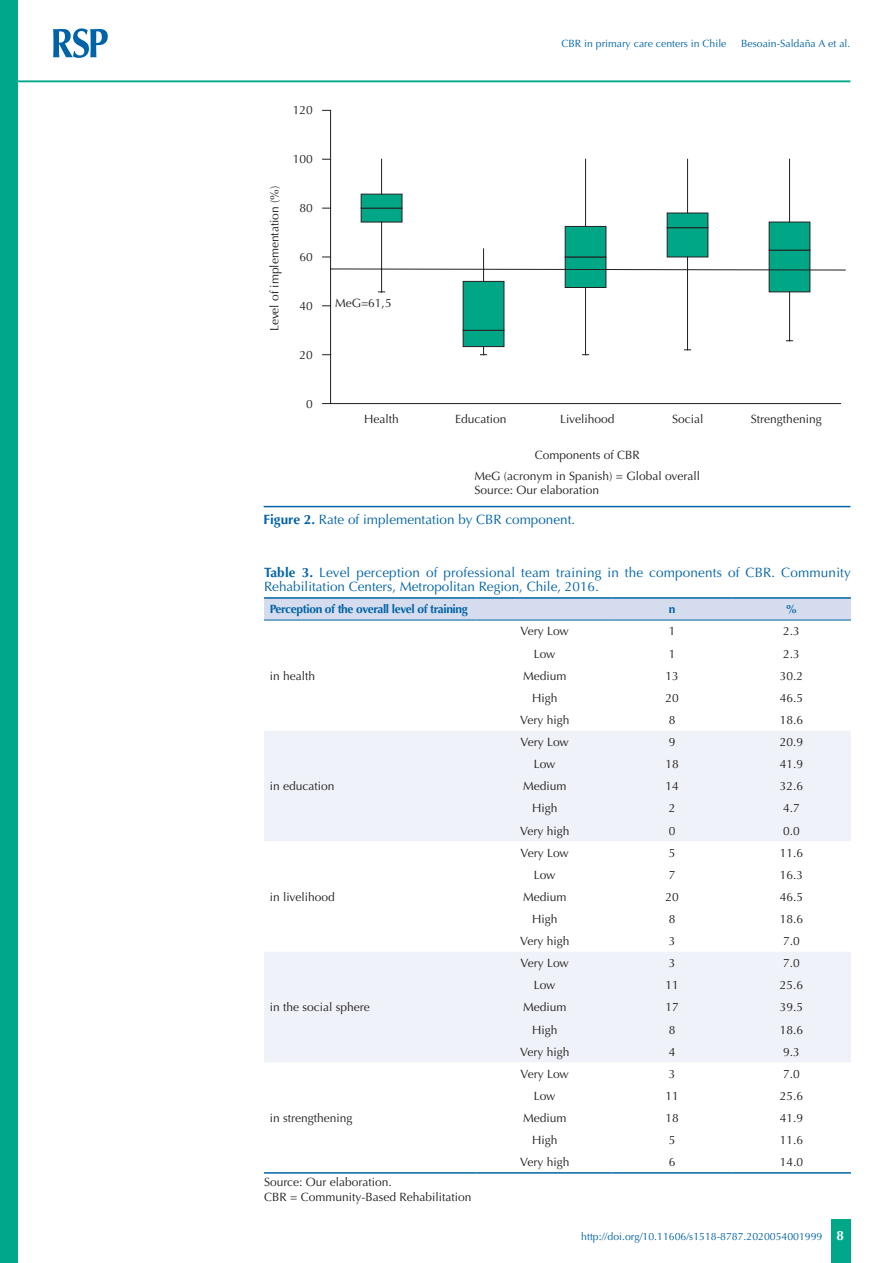
<style>
.page{position:relative;width:893px;height:1263px;background:#fff}
.page>*{position:absolute;margin:0;border:0;box-sizing:border-box;transform-origin:0 0}
.Table_Title{font:13.5px/14.2px "Optima";letter-spacing:.015em;color:#0163a7}
.Figuras_Título{font:13.5px "Optima";color:#0163a7}
.t1{font:700 13.5px "Optima";color:#fff}
.Tabela{font:12px "Optima";color:#231f20}
.Tabela_nota{font:12px/20.7px "Optima";color:#231f20;text-align:center}
.Tabela_head{font:700 12px "Optima";letter-spacing:-.03em;color:#0163a7}
.t2{font:10.5px "Optima";color:#0163a7}
.s1{font-weight:700}
</style>
<div class="page">
<div style="left:831px;top:1220px;width:20px;height:43px;background:#00a788"></div>
<div style="left:0;top:0;width:18px;height:1263px;background:#00a788"></div>
<svg style="left:53px;top:28px;width:55px;height:30px"></svg>
<hr style="left:18px;top:80px;width:832px;height:2px;background:#00a788">
<hr style="left:264px;top:506px;width:586px;height:1px;background:#0163a7">
<svg style="left:322px;top:110px;width:524px;height:294px"></svg>
<div style="left:264px;top:599px;width:587px;height:21px;background:#d4dced"></div>
<svg style="left:264px;top:731px;width:587px;height:331px;fill:#eff2f8"></svg>
<hr style="left:264px;top:597px;width:213px;height:2px;background:#0163a7">
<hr style="left:477px;top:597px;width:136px;height:2px;background:#0163a7">
<hr style="left:613px;top:597px;width:119px;height:2px;background:#0163a7">
<hr style="left:732px;top:597px;width:119px;height:2px;background:#0163a7">
<hr style="left:264px;top:620px;width:213px;height:1px;background:#0163a7">
<hr style="left:477px;top:620px;width:136px;height:1px;background:#0163a7">
<hr style="left:613px;top:620px;width:119px;height:1px;background:#0163a7">
<hr style="left:732px;top:620px;width:119px;height:1px;background:#0163a7">
<hr style="left:264px;top:1172px;width:213px;height:1px;background:#0163a7">
<hr style="left:477px;top:1172px;width:136px;height:1px;background:#0163a7">
<hr style="left:613px;top:1172px;width:119px;height:1px;background:#0163a7">
<hr style="left:732px;top:1172px;width:119px;height:1px;background:#0163a7">
<p class="Tabela_nota" style="left:293px;top:100px;width:22px">120</p>
<p class="Tabela_nota" style="left:264px;top:331px;width:147px;rotate:-90deg">Level of implementation (%)</p>
<p class="Tabela_nota" style="left:293px;top:149px;width:22px">100</p>
<p class="Tabela_nota" style="left:299px;top:198px;width:15px">80</p>
<p class="Tabela_nota" style="left:299px;top:247px;width:15px">60</p>
<p class="Tabela_nota" style="left:299px;top:296px;width:15px">40</p>
<p class="Tabela_nota" style="left:299px;top:344px;width:15px">20</p>
<p class="Tabela_nota" style="left:306px;top:393px;width:8px">0</p>
<p class="Tabela_nota" style="left:335px;top:293px;width:58px">MeG=61,5</p>
<p class="t2" style="left:561px;top:37px;width:167px">CBR in primary care centers in Chile</p>
<p class="t2" style="left:741px;top:37px;width:111px">Besoain-Saldaña A et al.</p>
<p class="Tabela_nota" style="left:364px;top:409px;width:36px">Health</p>
<p class="Tabela_nota" style="left:455px;top:409px;width:53px">Education</p>
<p class="Tabela_nota" style="left:560px;top:409px;width:56px">Livelihood</p>
<p class="Tabela_nota" style="left:672px;top:409px;width:33px">Social</p>
<p class="Tabela_nota" style="left:751px;top:409px;width:72px">Strengthening</p>
<p class="Tabela_nota" style="left:475px;top:445px;width:227px">Components of CBR<br>MeG (acronym in Spanish) = Global overall</p>
<p class="Tabela_nota" style="left:475px;top:480px;width:126px">Source: Our elaboration</p>
<p class="Figuras_Título" style="left:264px;top:512px;width:313px"><span class="s1">Figure 2.</span> Rate of implementation by CBR component.</p>
<p class="Table_Title" style="left:264px;top:565px;width:588px"><span class="s1">Table 3.</span> Level perception of professional team training in the components of CBR. Community<br>Rehabilitation Centers, Metropolitan Region, Chile, 2016.</p>
<p class="Tabela_head" style="left:270px;top:602px;width:200px">Perception of the overall level of training</p>
<p class="Tabela_head" style="left:669px;top:602px;width:8px">n</p>
<p class="Tabela_head" style="left:785px;top:602px;width:13px">%</p>
<p class="Tabela" style="left:270px;top:669px;width:47px">in health</p>
<p class="Tabela" style="left:270px;top:779px;width:66px">in education</p>
<p class="Tabela" style="left:270px;top:890px;width:67px">in livelihood</p>
<p class="Tabela" style="left:270px;top:1000px;width:102px">in the social sphere</p>
<p class="Tabela" style="left:270px;top:1111px;width:84px">in strengthening</p>
<p class="Tabela_nota" style="left:264px;top:1172px;width:129px">Source: Our elaboration.</p>
<p class="Tabela_nota" style="left:264px;top:1186px;width:209px">CBR = Community-Based Rehabilitation</p>
<p class="Tabela" style="left:520px;top:624px;width:50px">Very Low</p>
<p class="Tabela" style="left:669px;top:624px;width:8px">1</p>
<p class="Tabela" style="left:783px;top:624px;width:18px">2.3</p>
<p class="Tabela" style="left:534px;top:646px;width:23px">Low</p>
<p class="Tabela" style="left:669px;top:646px;width:8px">1</p>
<p class="Tabela" style="left:783px;top:646px;width:18px">2.3</p>
<p class="Tabela" style="left:523px;top:669px;width:45px">Medium</p>
<p class="Tabela" style="left:666px;top:669px;width:15px">13</p>
<p class="Tabela" style="left:780px;top:669px;width:25px">30.2</p>
<p class="Tabela" style="left:532px;top:691px;width:27px">High</p>
<p class="Tabela" style="left:666px;top:691px;width:15px">20</p>
<p class="Tabela" style="left:780px;top:691px;width:25px">46.5</p>
<p class="Tabela" style="left:520px;top:713px;width:51px">Very high</p>
<p class="Tabela" style="left:669px;top:713px;width:8px">8</p>
<p class="Tabela" style="left:780px;top:713px;width:25px">18.6</p>
<p class="Tabela" style="left:520px;top:735px;width:50px">Very Low</p>
<p class="Tabela" style="left:669px;top:735px;width:8px">9</p>
<p class="Tabela" style="left:780px;top:735px;width:25px">20.9</p>
<p class="Tabela" style="left:534px;top:757px;width:23px">Low</p>
<p class="Tabela" style="left:666px;top:757px;width:15px">18</p>
<p class="Tabela" style="left:780px;top:757px;width:25px">41.9</p>
<p class="Tabela" style="left:523px;top:779px;width:45px">Medium</p>
<p class="Tabela" style="left:666px;top:779px;width:15px">14</p>
<p class="Tabela" style="left:780px;top:779px;width:25px">32.6</p>
<p class="Tabela" style="left:532px;top:801px;width:27px">High</p>
<p class="Tabela" style="left:669px;top:801px;width:8px">2</p>
<p class="Tabela" style="left:783px;top:801px;width:18px">4.7</p>
<p class="Tabela" style="left:520px;top:823px;width:51px">Very high</p>
<p class="Tabela" style="left:669px;top:823px;width:8px">0</p>
<p class="Tabela" style="left:783px;top:823px;width:18px">0.0</p>
<p class="Tabela" style="left:520px;top:845px;width:50px">Very Low</p>
<p class="Tabela" style="left:669px;top:845px;width:8px">5</p>
<p class="Tabela" style="left:780px;top:845px;width:25px">11.6</p>
<p class="Tabela" style="left:534px;top:868px;width:23px">Low</p>
<p class="Tabela" style="left:669px;top:868px;width:8px">7</p>
<p class="Tabela" style="left:780px;top:868px;width:25px">16.3</p>
<p class="Tabela" style="left:523px;top:890px;width:45px">Medium</p>
<p class="Tabela" style="left:666px;top:890px;width:15px">20</p>
<p class="Tabela" style="left:780px;top:890px;width:25px">46.5</p>
<p class="Tabela" style="left:532px;top:912px;width:27px">High</p>
<p class="Tabela" style="left:669px;top:912px;width:8px">8</p>
<p class="Tabela" style="left:780px;top:912px;width:25px">18.6</p>
<p class="Tabela" style="left:520px;top:934px;width:51px">Very high</p>
<p class="Tabela" style="left:669px;top:934px;width:8px">3</p>
<p class="Tabela" style="left:783px;top:934px;width:18px">7.0</p>
<p class="Tabela" style="left:520px;top:956px;width:50px">Very Low</p>
<p class="Tabela" style="left:669px;top:956px;width:8px">3</p>
<p class="Tabela" style="left:783px;top:956px;width:18px">7.0</p>
<p class="Tabela" style="left:534px;top:978px;width:23px">Low</p>
<p class="Tabela" style="left:666px;top:978px;width:15px">11</p>
<p class="Tabela" style="left:780px;top:978px;width:25px">25.6</p>
<p class="Tabela" style="left:523px;top:1000px;width:45px">Medium</p>
<p class="Tabela" style="left:666px;top:1000px;width:15px">17</p>
<p class="Tabela" style="left:780px;top:1000px;width:25px">39.5</p>
<p class="Tabela" style="left:532px;top:1022px;width:27px">High</p>
<p class="Tabela" style="left:669px;top:1022px;width:8px">8</p>
<p class="Tabela" style="left:780px;top:1022px;width:25px">18.6</p>
<p class="Tabela" style="left:520px;top:1044px;width:51px">Very high</p>
<p class="Tabela" style="left:669px;top:1044px;width:8px">4</p>
<p class="Tabela" style="left:783px;top:1044px;width:18px">9.3</p>
<p class="Tabela" style="left:520px;top:1067px;width:50px">Very Low</p>
<p class="Tabela" style="left:669px;top:1067px;width:8px">3</p>
<p class="Tabela" style="left:783px;top:1067px;width:18px">7.0</p>
<p class="Tabela" style="left:534px;top:1089px;width:23px">Low</p>
<p class="Tabela" style="left:666px;top:1089px;width:15px">11</p>
<p class="Tabela" style="left:780px;top:1089px;width:25px">25.6</p>
<p class="Tabela" style="left:523px;top:1111px;width:45px">Medium</p>
<p class="Tabela" style="left:666px;top:1111px;width:15px">18</p>
<p class="Tabela" style="left:780px;top:1111px;width:25px">41.9</p>
<p class="Tabela" style="left:532px;top:1133px;width:27px">High</p>
<p class="Tabela" style="left:669px;top:1133px;width:8px">5</p>
<p class="Tabela" style="left:780px;top:1133px;width:25px">11.6</p>
<p class="Tabela" style="left:520px;top:1155px;width:51px">Very high</p>
<p class="Tabela" style="left:669px;top:1155px;width:8px">6</p>
<p class="Tabela" style="left:780px;top:1155px;width:25px">14.0</p>
<p class="t2" style="left:581px;top:1230px;width:243px">http://doi.org/10.11606/s1518-8787.2020054001999</p>
<p class="t1" style="left:836px;top:1227px;width:9px">8</p>
</div>
